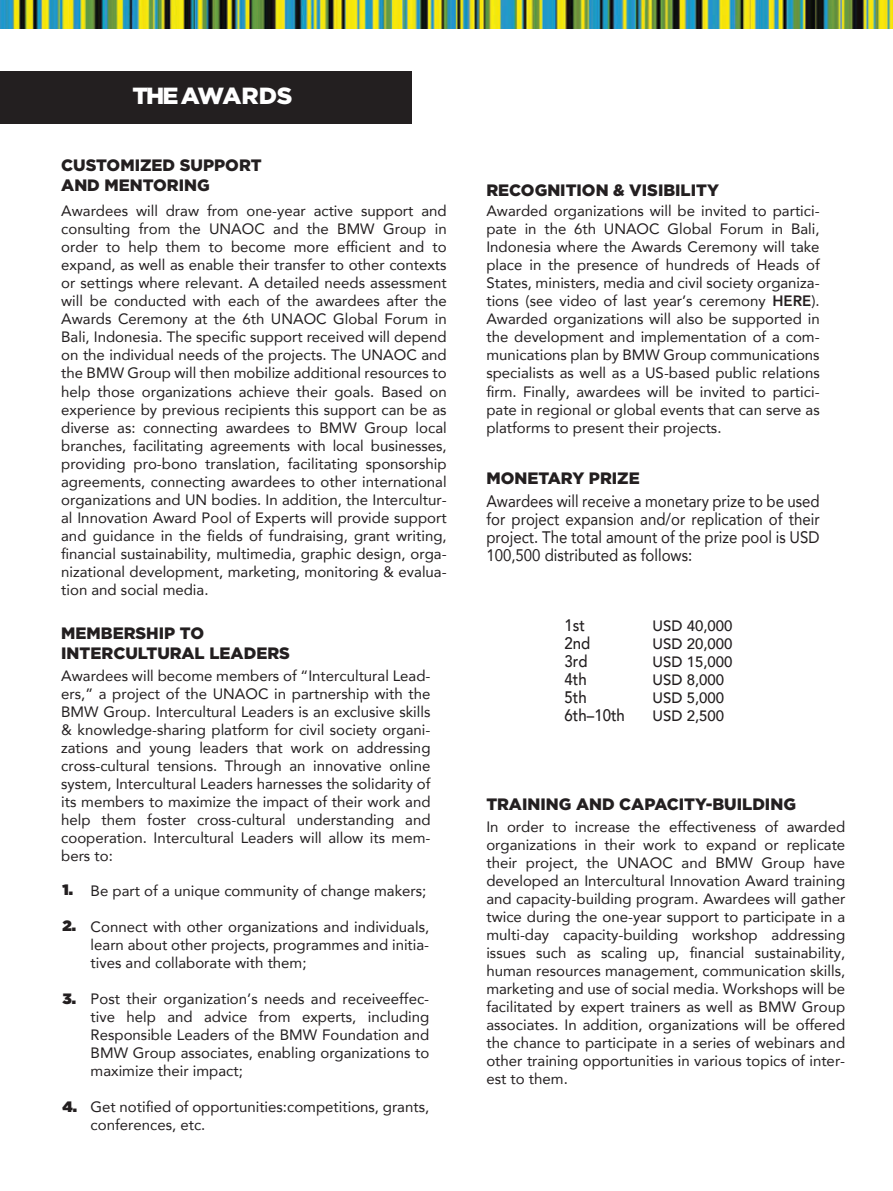
<style>
.page{position:relative;width:893px;height:1191px;background:#fff}
.page>*{position:absolute;margin:0;border:0;box-sizing:border-box;transform-origin:0 0}
.t1{font:900 23.4px "Gotham";letter-spacing:-.09em;color:#fff}
.t2{font:16.65px/18px "Avenir LT Com";color:#231f20;text-align:justify;scale:.9 1}
.t3{font:500 16.65px/18px "Avenir LT Com";color:#231f20;scale:.9 1}
.t4{font:900 16.5px/19.8px "Gotham";color:#231f20}
.t5{font:15px/18px "Avenir LT Com";color:#231f20;text-align:justify}
.t6{font:500 15px/18px "Avenir LT Com";color:#231f20}
.t7{font:900 15px "Gotham";color:#231f20}
.s1{font-weight:800}
</style>
<div class="page">
<div style="left:0;top:71px;width:412px;height:52px;background:#231f20"></div>
<img style="left:0;top:0;width:893px;height:29px">
<h1 class="t1" style="left:133px;top:79px;width:161px">THE AWARDS</h1>
<p class="t4" style="left:61px;top:155px;width:202px">CUSTOMIZED SUPPORT<br>AND MENTORING</p>
<p class="t5" style="left:61px;top:202px;width:387px">Awardees will draw from one-year active support and consulting from the UNAOC and the BMW Group in order to help them to become more efficient and to expand, as well as enable their transfer to other contexts or settings where relevant. A detailed needs assessment will be conducted with each of the awardees after the Awards Ceremony at the 6th UNAOC Global Forum in Bali, Indonesia. The specific support received will depend on the individual needs of the projects. The UNAOC and the BMW Group will then mobilize additional resources to help those organizations achieve their goals. Based on experience by previous recipients this support can be as diverse as: connecting awardees to BMW Group local branches, facilitating agreements with local businesses, providing pro-bono translation, facilitating sponsorship agreements, connecting awardees to other international organizations and UN bodies. In addition, the Intercultur&shy;al Innovation Award Pool of Experts will provide support and guidance in the fields of fundraising, grant writing, financial sustainability, multimedia, graphic design, orga&shy;nizational development, marketing, monitoring &amp; evalua&shy;tion and social media.</p>
<p class="t4" style="left:61px;top:623px;width:230px">MEMBERSHIP TO<br>INTERCULTURAL LEADERS</p>
<p class="t5" style="left:61px;top:666px;width:371px">Awardees will become members of “Intercultural Lead&shy;ers,” a project of the UNAOC in partnership with the BMW Group. Intercultural Leaders is an exclusive skills &amp; knowledge-sharing platform for civil society organi&shy;zations and young leaders that work on addressing cross-cultural tensions. Through an innovative online system, Intercultural Leaders harnesses the solidarity of its members to maximize the impact of their work and help them foster cross-cultural understanding and cooperation. Intercultural Leaders will allow its mem&shy;bers to:</p>
<p class="t5" style="left:91px;top:881px;width:337px">Be part of a unique community of change makers;</p>
<p class="t5" style="left:91px;top:917px;width:340px">Connect with other organizations and individuals, learn about other projects, programmes and initia&shy;tives and collaborate with them;</p>
<p class="t5" style="left:91px;top:989px;width:340px">Post their organization’s needs and receiveeffec&shy;tive help and advice from experts, including Responsible Leaders of the BMW Foundation and BMW Group associates, enabling organizations to maximize their impact;</p>
<p class="t5" style="left:91px;top:1097px;width:340px">Get notified of opportunities:competitions, grants, conferences, etc.</p>
<p class="t7" style="left:62px;top:879px;width:12px">1.</p>
<p class="t7" style="left:62px;top:915px;width:15px">2.</p>
<p class="t7" style="left:62px;top:987px;width:15px">3.</p>
<p class="t7" style="left:62px;top:1095px;width:16px">4.</p>
<p class="t4" style="left:486px;top:180px;width:234px">RECOGNITION &amp; VISIBILITY</p>
<p class="t5" style="left:486px;top:202px;width:335px">Awarded organizations will be invited to partici&shy;pate in the 6th UNAOC Global Forum in Bali, Indonesia where the Awards Ceremony will take place in the presence of hundreds of Heads of States, ministers, media and civil society organiza&shy;tions (see video of last year’s ceremony <span class="s1">HERE</span>).<br>Awarded organizations will also be supported in the development and implementation of a com&shy;munications plan by BMW Group communications specialists as well as a US-based public relations firm. Finally, awardees will be invited to partici&shy;pate in regional or global events that can serve as platforms to present their projects.</p>
<p class="t4" style="left:486px;top:468px;width:155px">MONETARY PRIZE</p>
<p class="t2" style="left:486px;top:492px;width:372px">Awardees will receive a monetary prize to be used for project expansion and/or replication of their project. The total amount of the prize pool is USD 100,500 distributed as follows:</p>
<p class="t3" style="left:565px;top:616px;width:69px">1st<br>2nd<br>3rd<br>4th<br>5th<br>6th–10th</p>
<p class="t6" style="left:652px;top:616px;width:82px">USD 40,000<br>USD 20,000<br>USD 15,000<br>USD 8,000<br>USD 5,000<br>USD 2,500</p>
<p class="t4" style="left:486px;top:794px;width:311px">TRAINING AND CAPACITY-BUILDING</p>
<p class="t5" style="left:486px;top:818px;width:360px">In order to increase the effectiveness of awarded organizations in their work to expand or replicate their project, the UNAOC and BMW Group have developed an Intercultural Innovation Award training and capacity-building program. Awardees will gather twice during the one-year support to participate in a multi-day capacity-building workshop addressing issues such as scaling up, financial sustainability, human resources management, communication skills, marketing and use of social media. Workshops will be facilitated by expert trainers as well as BMW Group associates. In addition, organizations will be offered the chance to participate in a series of webinars and other training opportunities in various topics of inter&shy;est to them.</p>
</div>
